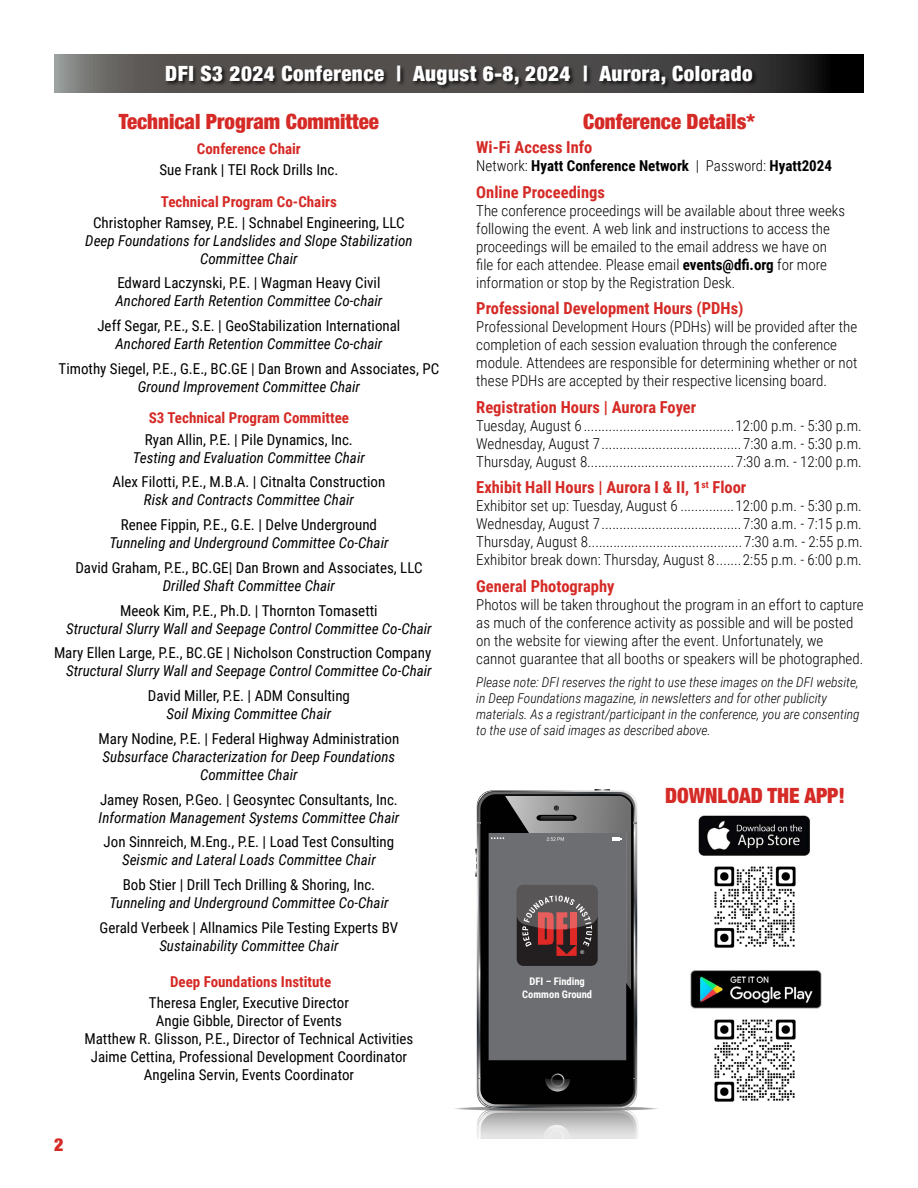
<style>
.page{position:relative;width:918px;height:1188px;background:#fff}
.page>*{position:absolute;margin:0;border:0;box-sizing:border-box;transform-origin:0 0}
.t1{font:900 condensed 21px "Helvetica Neue";color:#d52a26}
.t2{font:900 condensed 21px "Helvetica Neue";letter-spacing:.025em;color:#fff}
.t3{font:900 condensed 18px "Helvetica Neue";color:#d52a26}
.t4{font:700 16.5px "Roboto Condensed";color:#d52a26}
.t5{font:300 15px/18px "Roboto Condensed";color:#000}
.t6{font:15px/18px "Roboto Condensed";color:#000;text-align:center}
.t7{font:italic 15px/18px "Roboto Condensed";color:#000;text-align:center}
.t8{font:700 15px "Roboto Condensed";color:#d52a26}
.t9{font:700 15px "Roboto Condensed";color:#000}
.t10{font:italic 300 13.5px/16.2px "Roboto Condensed";color:#000}
.t11{font:700 10.5px/12.6px "Roboto Condensed";color:#fff;text-align:center}
.s1{font-weight:300}
.s2{font-weight:700}
</style>
<div class="page">
<svg style="left:455px;top:1106px;width:203px;height:5px"></svg>
<svg style="left:457px;top:1106px;width:199px;height:5px"></svg>
<svg style="left:462px;top:1106px;width:189px;height:5px"></svg>
<svg style="left:465px;top:1107px;width:183px;height:4px"></svg>
<hr style="left:467px;top:1107px;width:180px;height:3px;background:#010101;border-radius:50%">
<div style="left:480px;top:794px;width:154px;height:310px;background:#010101;border-radius:15px"></div>
<svg style="left:477px;top:1071px;width:161px;height:68px"></svg>
<svg style="left:475px;top:789px;width:162px;height:272px;background:#666364"></svg>
<svg style="left:54px;top:54px;width:810px;height:39px;background:#484645"></svg>
<div style="left:165px;top:65px;width:593px;height:25px;background:#000;opacity:.75"></div>
<img style="left:698px;top:815px;width:112px;height:41px">
<img style="left:690px;top:970px;width:132px;height:39px">
<img style="left:714px;top:866px;width:82px;height:82px">
<img style="left:714px;top:1019px;width:82px;height:83px">
<h1 class="t2" style="left:165px;top:56px;width:589px">DFI S3 2024 Conference | August 6-8, 2024 | Aurora, Colorado</h1>
<h1 class="t1" style="left:119px;top:104px;width:262px">Technical Program Committee</h1>
<p class="t8" style="left:197px;top:138px;width:106px">Conference Chair</p>
<p class="t6" style="left:160px;top:160px;width:180px">Sue Frank | TEI Rock Drills Inc.</p>
<p class="t8" style="left:161px;top:191px;width:177px">Technical Program Co-Chairs</p>
<p class="t6" style="left:93px;top:213px;width:313px">Christopher Ramsey, P.E. | Schnabel Engineering, LLC</p>
<p class="t7" style="left:85px;top:231px;width:329px">Deep Foundations for Landslides and Slope Stabilization<br>Committee Chair</p>
<p class="t6" style="left:117px;top:274px;width:265px">Edward Laczynski, P.E. | Wagman Heavy Civil</p>
<p class="t7" style="left:115px;top:292px;width:268px">Anchored Earth Retention Committee Co-chair</p>
<p class="t6" style="left:97px;top:316px;width:304px">Jeff Segar, P.E., S.E. | GeoStabilization International</p>
<p class="t7" style="left:115px;top:334px;width:268px">Anchored Earth Retention Committee Co-chair</p>
<p class="t6" style="left:59px;top:359px;width:382px">Timothy Siegel, P.E., G.E., BC.GE | Dan Brown and Associates, PC</p>
<p class="t7" style="left:138px;top:377px;width:224px">Ground Improvement Committee Chair</p>
<p class="t8" style="left:149px;top:408px;width:202px">S3 Technical Program Committee</p>
<p class="t6" style="left:145px;top:430px;width:210px">Ryan Allin, P.E. | Pile Dynamics, Inc.</p>
<p class="t7" style="left:133px;top:448px;width:233px">Testing and Evaluation Committee Chair</p>
<p class="t6" style="left:113px;top:473px;width:274px">Alex Filotti, P.E., M.B.A. | Citnalta Construction</p>
<p class="t7" style="left:144px;top:491px;width:211px">Risk and Contracts Committee Chair</p>
<p class="t6" style="left:121px;top:515px;width:258px">Renee Fippin, P.E., G.E. | Delve Underground</p>
<p class="t7" style="left:109px;top:533px;width:281px">Tunneling and Underground Committee Co-Chair</p>
<p class="t6" style="left:75px;top:558px;width:349px">David Graham, P.E., BC.GE| Dan Brown and Associates, LLC</p>
<p class="t7" style="left:163px;top:576px;width:174px">Drilled Shaft Committee Chair</p>
<p class="t6" style="left:120px;top:601px;width:259px">Meeok Kim, P.E., Ph.D. | Thornton Tomasetti</p>
<p class="t7" style="left:66px;top:619px;width:367px">Structural Slurry Wall and Seepage Control Committee Co-Chair</p>
<p class="t6" style="left:54px;top:644px;width:379px">Mary Ellen Large, P.E., BC.GE | Nicholson Construction Company</p>
<p class="t7" style="left:66px;top:662px;width:367px">Structural Slurry Wall and Seepage Control Committee Co-Chair</p>
<p class="t6" style="left:148px;top:686px;width:204px">David Miller, P.E. | ADM Consulting</p>
<p class="t7" style="left:167px;top:704px;width:166px">Soil Mixing Committee Chair</p>
<p class="t6" style="left:99px;top:729px;width:302px">Mary Nodine, P.E. | Federal Highway Administration</p>
<p class="t7" style="left:103px;top:747px;width:294px">Subsurface Characterization for Deep Foundations<br>Committee Chair</p>
<p class="t6" style="left:100px;top:790px;width:299px">Jamey Rosen, P.Geo. | Geosyntec Consultants, Inc.</p>
<p class="t7" style="left:99px;top:808px;width:302px">Information Management Systems Committee Chair</p>
<p class="t6" style="left:104px;top:833px;width:292px">Jon Sinnreich, M.Eng., P.E. | Load Test Consulting</p>
<p class="t7" style="left:122px;top:851px;width:255px">Seismic and Lateral Loads Committee Chair</p>
<p class="t6" style="left:123px;top:875px;width:254px">Bob Stier | Drill Tech Drilling &amp; Shoring, Inc.</p>
<p class="t7" style="left:109px;top:893px;width:281px">Tunneling and Underground Committee Co-Chair</p>
<p class="t6" style="left:100px;top:918px;width:300px">Gerald Verbeek | Allnamics Pile Testing Experts BV</p>
<p class="t7" style="left:159px;top:936px;width:181px">Sustainability Committee Chair</p>
<p class="t8" style="left:170px;top:971px;width:163px">Deep Foundations Institute</p>
<p class="t6" style="left:84px;top:993px;width:330px">Theresa Engler, Executive Director<br>Angie Gibble, Director of Events<br>Matthew R. Glisson, P.E., Director of Technical Activities Jaime Cettina, Professional Development Coordinator Angelina Servin, Events Coordinator</p>
<p class="t3" style="left:54px;top:1130px;width:11px">2</p>
<h1 class="t1" style="left:583px;top:104px;width:173px">Conference Details*</h1>
<p class="t4" style="left:476px;top:136px;width:118px">Wi-Fi Access Info</p>
<p class="t9" style="left:476px;top:155px;width:357px"><span class="s1">Network:</span> Hyatt Conference Network <span class="s1">| Password:</span> Hyatt2024</p>
<p class="t4" style="left:476px;top:180px;width:130px">Online Proceedings</p>
<p class="t5" style="left:476px;top:201px;width:370px">The conference proceedings will be available about three weeks following the event. A web link and instructions to access the proceedings will be emailed to the email address we have on file for each attendee. Please email <span class="s2">events@dfi.org</span> for more information or stop by the Registration Desk.</p>
<p class="t4" style="left:476px;top:297px;width:269px">Professional Development Hours (PDHs)</p>
<p class="t5" style="left:476px;top:317px;width:383px">Professional Development Hours (PDHs) will be provided after the completion of each session evaluation through the conference module. Attendees are responsible for determining whether or not these PDHs are accepted by their respective licensing board.</p>
<p class="t4" style="left:476px;top:395px;width:222px">Registration Hours | Aurora Foyer</p>
<p class="t5" style="left:476px;top:416px;width:387px;text-align:justify">Tuesday, August 6 ..........................................12:00 p.m. - 5:30 p.m.<br>Wednesday, August 7.......................................7:30 a.m. - 5:30 p.m.<br>Thursday, August 8.........................................7:30 a.m. - 12:00 p.m.</p>
<p class="t4" style="left:476px;top:476px;width:272px">Exhibit Hall Hours | Aurora I &amp; II, 1<sup>st</sup> Floor</p>
<p class="t5" style="left:476px;top:496px;width:388px;text-align:justify">Exhibitor set up: Tuesday, August 6 ...............12:00 p.m. - 5:30 p.m.<br>Wednesday, August 7.......................................7:30 a.m. - 7:15 p.m.<br>Thursday, August 8...........................................7:30 a.m. - 2:55 p.m.<br>Exhibitor break down: Thursday, August 8.......2:55 p.m. - 6:00 p.m.</p>
<p class="t4" style="left:476px;top:574px;width:140px">General Photography</p>
<p class="t5" style="left:476px;top:595px;width:389px">Photos will be taken throughout the program in an effort to capture as much of the conference activity as possible and will be posted on the website for viewing after the event. Unfortunately, we cannot guarantee that all booths or speakers will be photographed.</p>
<p class="t10" style="left:476px;top:673px;width:385px">Please note: DFI reserves the right to use these images on the DFI website, in Deep Foundations magazine, in newsletters and for other publicity materials. As a registrant/participant in the conference, you are consenting to the use of said images as described above.</p>
<p class="t11" style="left:522px;top:975px;width:71px">DFI – Finding<br>Common Ground</p>
<h1 class="t1" style="left:665px;top:778px;width:182px">DOWNLOAD THE APP!</h1>
</div>
